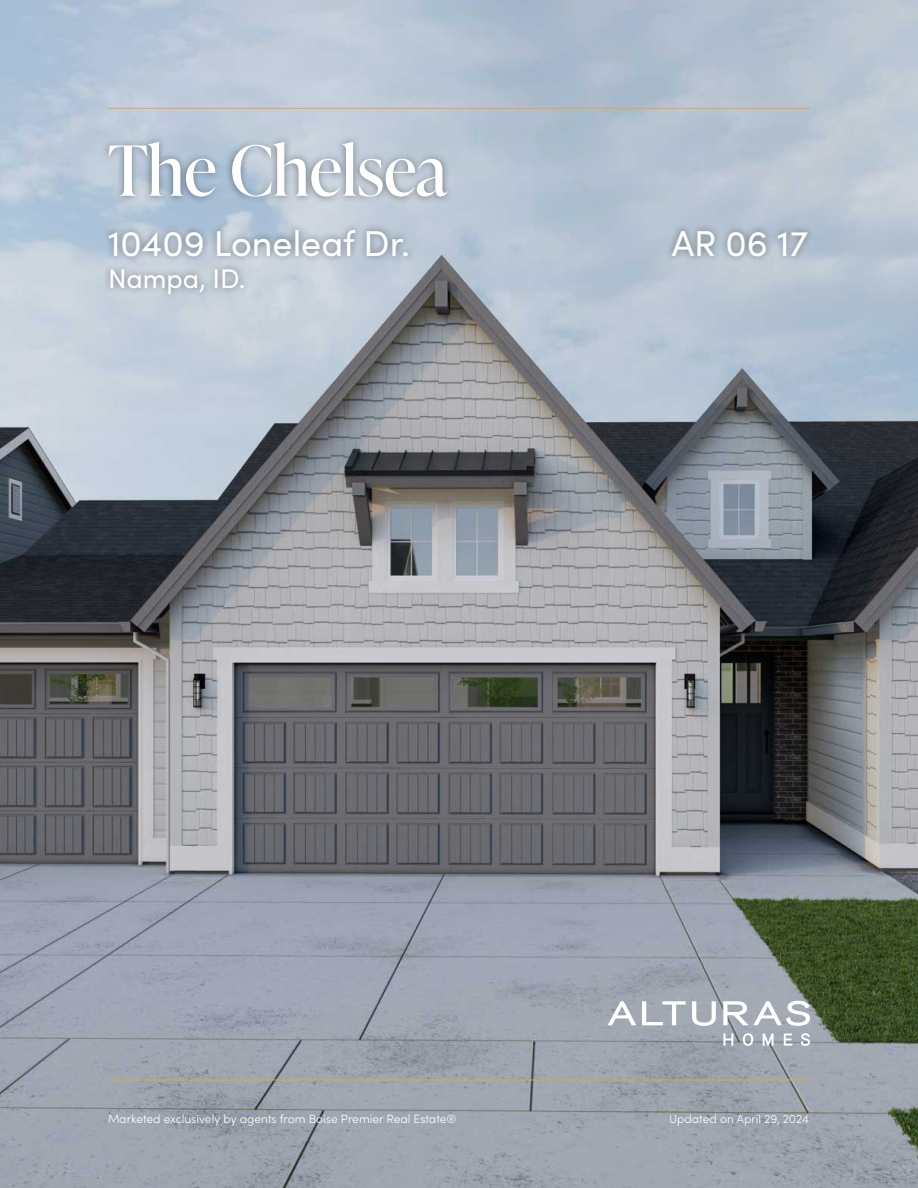
<style>
.page{position:relative;width:918px;height:1188px;background:#fff}
.page>*{position:absolute;margin:0;border:0;box-sizing:border-box;transform-origin:0 0}
.t1{font:69px "Ivy Presto Display";color:#fff}
.t2{font:36px "Sofia Pro";color:#fff}
.t3{font:27px "Sofia Pro";color:#fff}
.t4{font:300 12px "Sofia Pro";color:#fff}
</style>
<div class="page">
<img style="left:0;top:0;width:918px;height:1188px">
<hr style="left:109px;top:1080px;width:702px;height:1px;background:#e8a448">
<div style="left:101px;top:222px;width:314px;height:79px;background:#1e2120;opacity:.5"></div>
<div style="left:664px;top:223px;width:151px;height:41px;background:#1e2120;opacity:.5"></div>
<svg style="left:608px;top:1001px;width:202px;height:25px"></svg>
<svg style="left:723px;top:1033px;width:87px;height:13px"></svg>
<div style="left:102px;top:135px;width:353px;height:70px;background:#1e2120;opacity:.5"></div>
<hr style="left:108px;top:108px;width:702px;height:1px;background:#e8a448">
<h1 class="t1" style="left:108px;top:121px;width:341px">The Chelsea</h1>
<h2 class="t2" style="left:108px;top:217px;width:303px">10409 Loneleaf Dr.</h2>
<h3 class="t3" style="left:108px;top:259px;width:139px">Nampa, ID.</h3>
<h2 class="t2" style="left:672px;top:217px;width:138px">AR 06 17</h2>
<p class="t4" style="left:108px;top:1110px;width:350px">Marketed exclusively by agents from Boise Premier Real Estate®</p>
<p class="t4" style="left:669px;top:1110px;width:141px">Updated on April 29, 2024</p>
</div>
